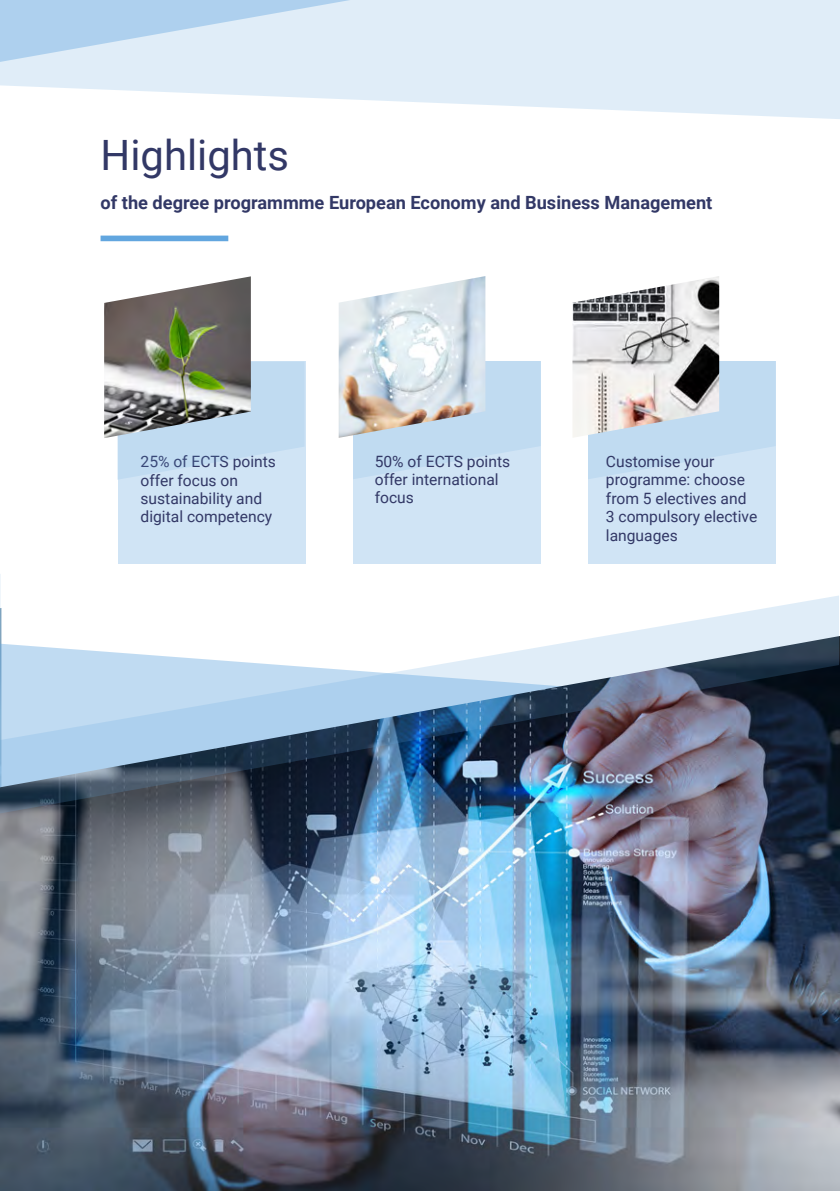
<style>
.page{position:relative;width:840px;height:1191px;background:#fff}
.page>*{position:absolute;margin:0;border:0;box-sizing:border-box;transform-origin:0 0}
.t1{font:41.8px "Roboto";color:#323866}
.t2{font:700 18.2px "Roboto";color:#323866}
.t3{font:15.6px/18.4px "Roboto";color:#323866}
</style>
<div class="page">
<svg style="left:0;top:62px;width:839px;height:57px;fill:#e0edf8"></svg>
<svg style="left:0;top:0;width:839px;height:62px;background:#d5e6f5"></svg>
<svg style="left:0;top:574px;width:1px;height:21px"></svg>
<img style="left:0;top:636px;width:839px;height:555px">
<img style="left:0;top:595px;width:838px;height:218px">
<div style="left:118px;top:361px;width:187px;height:202px;background:#d0e4f5"></div>
<div style="left:353px;top:361px;width:187px;height:202px;background:#d0e4f5"></div>
<svg style="left:353px;top:361px;width:187px;height:118px"></svg>
<img style="left:338px;top:276px;width:147px;height:162px">
<div style="left:587px;top:361px;width:188px;height:202px;background:#d0e4f5"></div>
<svg style="left:587px;top:361px;width:188px;height:118px"></svg>
<img style="left:572px;top:276px;width:146px;height:162px">
<svg style="left:100px;top:235px;width:128px;height:6px"></svg>
<svg style="left:117px;top:362px;width:187px;height:118px"></svg>
<img style="left:104px;top:276px;width:147px;height:162px">
<h1 class="t1" style="left:100px;top:126px;width:190px">Highlights</h1>
<p class="t2" style="left:100px;top:190px;width:613px">of the degree programmme European Economy and Business Management</p>
<p class="t3" style="left:140px;top:452px;width:137px">25% of ECTS points offer focus on sustainability and digital competency</p>
<p class="t3" style="left:374px;top:451px;width:137px">50% of ECTS points offer international focus</p>
<p class="t3" style="left:605px;top:451px;width:153px">Customise your programme: choose from 5 electives and<br>3 compulsory elective languages</p>
</div>
